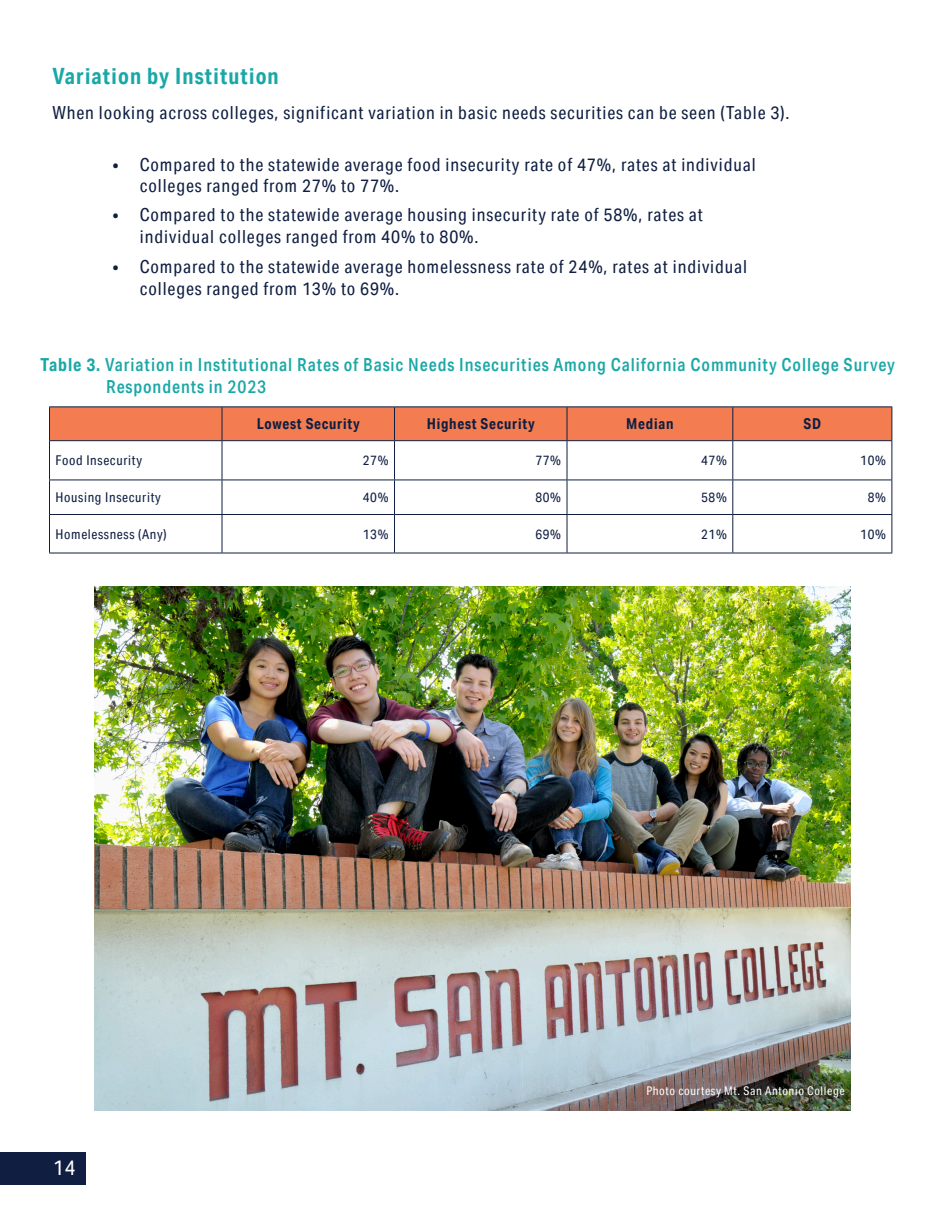
<style>
.page{position:relative;width:945px;height:1215px;background:#fff}
.page>*{position:absolute;margin:0;border:0;box-sizing:border-box;transform-origin:0 0}
.Heading_3{font:700 22.5px "Aktiv Grotesk Cd";letter-spacing:.05em;color:#1aa8a7}
.t1{font:21px "Aktiv Grotesk Cd";color:#fff}
.t2{font:18px/21.6px "Aktiv Grotesk Cd";letter-spacing:.05em;color:#0f1e41}
.Figure_titles{font:500 18px "Aktiv Grotesk Cd";letter-spacing:.05em;color:#1aa8a7}
.t3{font:700 15px "Aktiv Grotesk Cd";letter-spacing:.05em;color:#0f1e41}
.t4{font:13.5px "Aktiv Grotesk Cd";letter-spacing:.05em;color:#0f1e41}
.t5{font:12px "Aktiv Grotesk Cd";letter-spacing:.05em;color:#fff}
.s1{font-weight:700}
</style>
<div class="page">
<div style="left:0;top:1152px;width:86px;height:33px;background:#0f1e41"></div>
<div style="left:50px;top:407px;width:842px;height:33px;background:#f47c51"></div>
<hr style="left:222px;top:407px;width:1px;height:33px;background:#0f1e41">
<hr style="left:394px;top:407px;width:1px;height:33px;background:#0f1e41">
<hr style="left:567px;top:407px;width:1px;height:33px;background:#0f1e41">
<hr style="left:732px;top:407px;width:1px;height:33px;background:#0f1e41">
<hr style="left:49px;top:406px;width:173px;height:1px;background:#0f1e41">
<hr style="left:49px;top:407px;width:1px;height:33px;background:#0f1e41">
<hr style="left:222px;top:406px;width:173px;height:1px;background:#0f1e41">
<hr style="left:395px;top:406px;width:172px;height:1px;background:#0f1e41">
<hr style="left:567px;top:406px;width:166px;height:1px;background:#0f1e41">
<hr style="left:733px;top:406px;width:159px;height:1px;background:#0f1e41">
<hr style="left:892px;top:407px;width:1px;height:33px;background:#0f1e41">
<hr style="left:49px;top:440px;width:173px;height:1px;background:#0f1e41">
<hr style="left:222px;top:440px;width:173px;height:1px;background:#0f1e41">
<hr style="left:395px;top:440px;width:172px;height:1px;background:#0f1e41">
<hr style="left:567px;top:440px;width:166px;height:1px;background:#0f1e41">
<hr style="left:733px;top:440px;width:159px;height:1px;background:#0f1e41">
<hr style="left:49px;top:441px;width:1px;height:39px;background:#0f1e41">
<hr style="left:222px;top:441px;width:1px;height:39px;background:#0f1e41">
<hr style="left:394px;top:441px;width:1px;height:39px;background:#0f1e41">
<hr style="left:567px;top:441px;width:1px;height:39px;background:#0f1e41">
<hr style="left:732px;top:441px;width:1px;height:39px;background:#0f1e41">
<hr style="left:892px;top:441px;width:1px;height:39px;background:#0f1e41">
<hr style="left:49px;top:480px;width:173px;height:1px;background:#0f1e41">
<hr style="left:49px;top:480px;width:1px;height:34px;background:#0f1e41">
<hr style="left:222px;top:480px;width:173px;height:1px;background:#0f1e41">
<hr style="left:222px;top:480px;width:1px;height:34px;background:#0f1e41">
<hr style="left:395px;top:480px;width:172px;height:1px;background:#0f1e41">
<hr style="left:394px;top:480px;width:1px;height:34px;background:#0f1e41">
<hr style="left:567px;top:480px;width:166px;height:1px;background:#0f1e41">
<hr style="left:567px;top:480px;width:1px;height:34px;background:#0f1e41">
<hr style="left:733px;top:480px;width:159px;height:1px;background:#0f1e41">
<hr style="left:732px;top:480px;width:1px;height:34px;background:#0f1e41">
<hr style="left:892px;top:480px;width:1px;height:34px;background:#0f1e41">
<hr style="left:49px;top:514px;width:173px;height:1px;background:#0f1e41">
<hr style="left:49px;top:515px;width:1px;height:38px;background:#0f1e41">
<hr style="left:222px;top:514px;width:173px;height:1px;background:#0f1e41">
<hr style="left:222px;top:515px;width:1px;height:38px;background:#0f1e41">
<hr style="left:395px;top:514px;width:172px;height:1px;background:#0f1e41">
<hr style="left:394px;top:515px;width:1px;height:38px;background:#0f1e41">
<hr style="left:567px;top:514px;width:166px;height:1px;background:#0f1e41">
<hr style="left:567px;top:515px;width:1px;height:38px;background:#0f1e41">
<hr style="left:733px;top:514px;width:159px;height:1px;background:#0f1e41">
<hr style="left:732px;top:515px;width:1px;height:38px;background:#0f1e41">
<hr style="left:892px;top:515px;width:1px;height:38px;background:#0f1e41">
<hr style="left:49px;top:553px;width:173px;height:1px;background:#0f1e41">
<hr style="left:222px;top:553px;width:173px;height:1px;background:#0f1e41">
<hr style="left:395px;top:553px;width:172px;height:1px;background:#0f1e41">
<hr style="left:567px;top:553px;width:166px;height:1px;background:#0f1e41">
<hr style="left:733px;top:553px;width:159px;height:1px;background:#0f1e41">
<img style="left:94px;top:587px;width:757px;height:523px">
<p class="Heading_3" style="left:52px;top:62px;width:228px">Variation by Institution</p>
<p class="t2" style="left:52px;top:101px;width:739px">When looking across colleges, significant variation in basic needs securities can be seen (Table 3).</p>
<p class="t2" style="left:140px;top:153px;width:617px;text-indent:-27px">• Compared to the statewide average food insecurity rate of 47%, rates at individual colleges ranged from 27% to 77%.</p>
<p class="t2" style="left:140px;top:204px;width:565px;text-indent:-27px">• Compared to the statewide average housing insecurity rate of 58%, rates at individual colleges ranged from 40% to 80%.</p>
<p class="t2" style="left:140px;top:256px;width:609px;text-indent:-27px">• Compared to the statewide average homelessness rate of 24%, rates at individual colleges ranged from 13% to 69%.</p>
<p class="Figure_titles" style="left:40px;top:354px;width:856px"><span class="s1">Table 3.</span> Variation in Institutional Rates of Basic Needs Insecurities Among California Community College Survey</p>
<p class="Figure_titles" style="left:106px;top:375px;width:161px">Respondents in 2023</p>
<p class="t3" style="left:257px;top:415px;width:105px">Lowest Security</p>
<p class="t3" style="left:427px;top:415px;width:110px">Highest Security</p>
<p class="t3" style="left:626px;top:415px;width:49px">Median</p>
<p class="t3" style="left:804px;top:415px;width:19px">SD</p>
<p class="t4" style="left:56px;top:452px;width:88px">Food Insecurity</p>
<p class="t4" style="left:363px;top:452px;width:27px">27%</p>
<p class="t4" style="left:535px;top:452px;width:27px">77%</p>
<p class="t4" style="left:701px;top:452px;width:27px">47%</p>
<p class="t4" style="left:860px;top:452px;width:27px">10%</p>
<p class="t4" style="left:56px;top:489px;width:107px">Housing Insecurity</p>
<p class="t4" style="left:363px;top:489px;width:27px">40%</p>
<p class="t4" style="left:535px;top:489px;width:27px">80%</p>
<p class="t4" style="left:701px;top:489px;width:27px">58%</p>
<p class="t4" style="left:868px;top:489px;width:20px">8%</p>
<p class="t4" style="left:56px;top:526px;width:112px">Homelessness (Any)</p>
<p class="t4" style="left:363px;top:526px;width:27px">13%</p>
<p class="t4" style="left:535px;top:526px;width:27px">69%</p>
<p class="t4" style="left:701px;top:526px;width:27px">21%</p>
<p class="t4" style="left:860px;top:526px;width:27px">10%</p>
<p class="t1" style="left:53px;top:1155px;width:24px">14</p>
<p class="t5" style="left:646px;top:1084px;width:200px">Photo courtesy Mt. San Antonio College</p>
</div>
